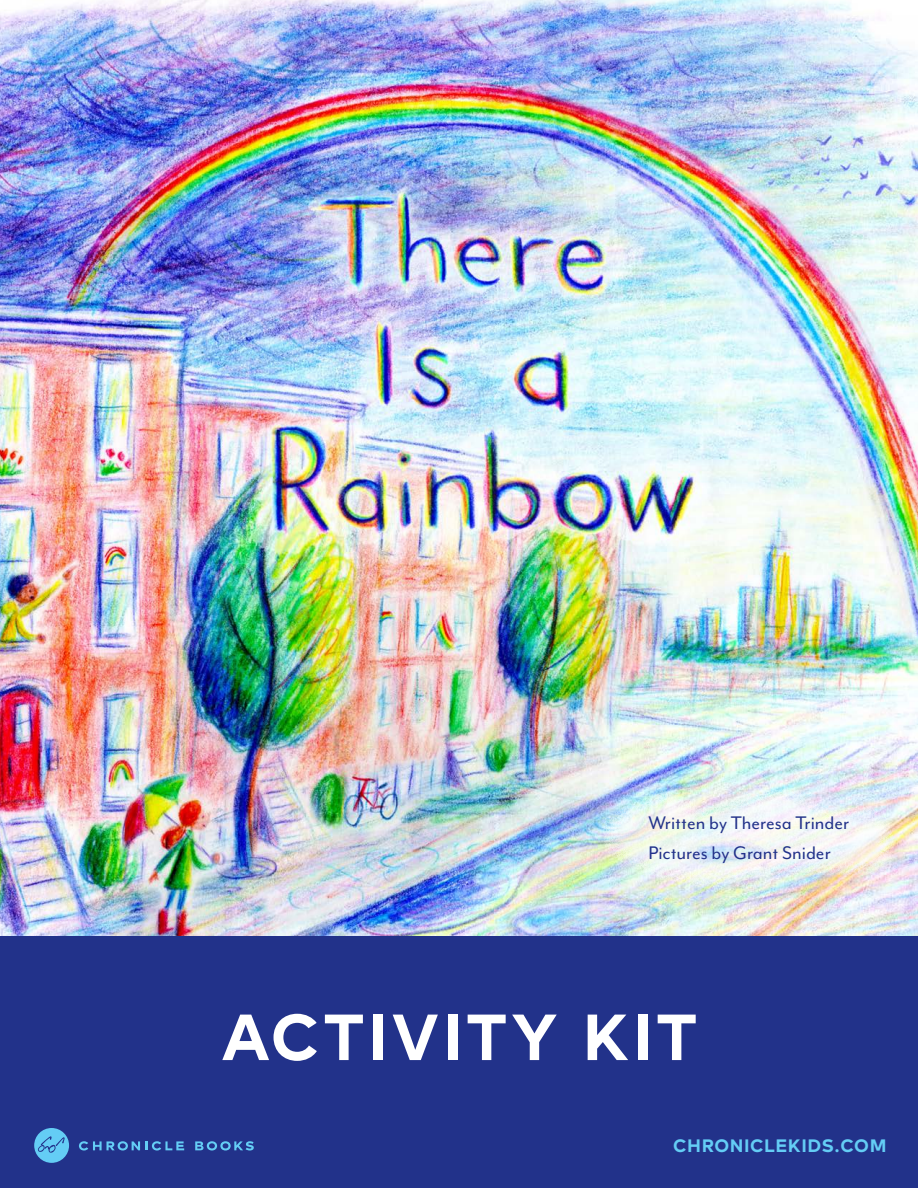
<style>
.page{position:relative;width:918px;height:1188px;background:#fff}
.page>*{position:absolute;margin:0;border:0;box-sizing:border-box;transform-origin:0 0}
.running_txt{font:700 64.95px "Typold";letter-spacing:.05em;color:#fff}
.t1{font:21px "Mr Eaves Mod OT";color:#22328a}
.t2{font:700 18px "Typold";letter-spacing:.03em;color:#64cdf5}
</style>
<div class="page">
<div style="left:0;top:935px;width:918px;height:253px;background:#22328a"></div>
<div style="left:34px;top:1128px;width:35px;height:35px;background:#64cdf5;border-radius:50%"></div>
<svg style="left:38px;top:1136px;width:27px;height:17px"></svg>
<svg style="left:79px;top:1141px;width:105px;height:10px"></svg>
<svg style="left:195px;top:1141px;width:59px;height:10px"></svg>
<img style="left:0;top:0;width:918px;height:935px">
<img style="left:601px;top:785px;width:294px;height:102px">
<p class="t1" style="left:648px;top:811px;width:202px">Written by Theresa Trinder</p>
<p class="t1" style="left:648px;top:841px;width:184px">Pictures by Grant Snider</p>
<p class="running_txt" style="left:221px;top:984px;width:478px">ACTIVITY KIT</p>
<p class="t2" style="left:673px;top:1131px;width:215px">CHRONICLEKIDS.COM</p>
</div>
